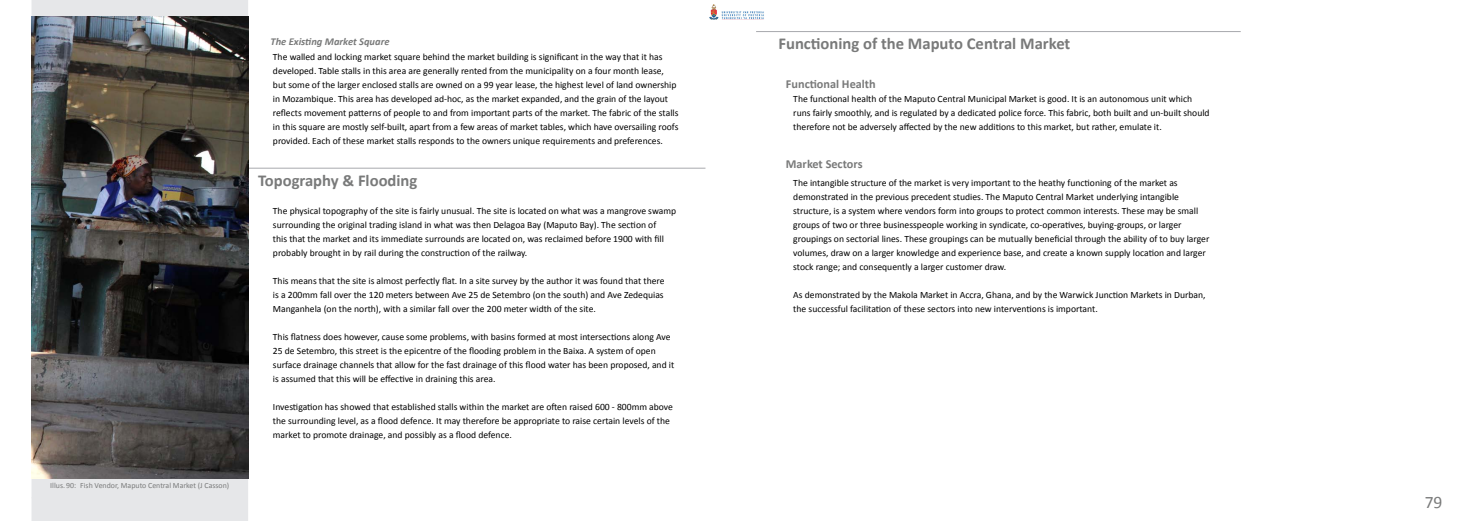
<style>
.page{position:relative;width:1474px;height:521px;background:#fff}
.page>*{position:absolute;margin:0;border:0;box-sizing:border-box;transform-origin:0 0}
.t1{font:17.5px "Calibri";color:#797a7a}
.Heading_2{font:700 16.62px "Calibri";color:#797a7a}
.Heading_3{font:700 12.25px "Calibri";color:#797a7a}
.Heading_4{font:italic 700 10.5px "Calibri";color:#797a7a}
.t2{font:9.62px/14px "Calibri";color:#000}
.illustration_text_st{font:7.88px "Calibri";color:#797a7a}
</style>
<div class="page">
<hr style="left:236px;top:168px;width:469px;height:1px;background:#a8a9ad">
<div style="left:32px;top:0;width:216px;height:521px;background:#e6e7e9"></div>
<img style="left:32px;top:16px;width:216px;height:462px">
<hr style="left:756px;top:31px;width:484px;height:1px;background:#a8a9ad">
<img style="left:709px;top:4px;width:55px;height:15px">
<p class="illustration_text_st" style="left:50px;top:481px;width:180px">Illus. 90: Fish Vendor, Maputo Central Market (J Casson)</p>
<p class="Heading_4" style="left:270px;top:35px;width:121px">The Existing Market Square</p>
<p class="t2" style="left:273px;top:49px;width:407px">The walled and locking market square behind the market building is significant in the way that it has developed. Table stalls in this area are generally rented from the municipality on a four month lease, but some of the larger enclosed stalls are owned on a 99 year lease, the highest level of land ownership in Mozambique. This area has developed ad-hoc, as the market expanded, and the grain of the layout reflects movement patterns of people to and from important parts of the market. The fabric of the stalls in this square are mostly self-built, apart from a few areas of market tables, which have oversailing roofs provided. Each of these market stalls responds to the owners unique requirements and preferences.</p>
<p class="Heading_2" style="left:258px;top:170px;width:161px">Topography &amp; Flooding</p>
<p class="t2" style="left:273px;top:203px;width:405px">The physical topography of the site is fairly unusual. The site is located on what was a mangrove swamp surrounding the original trading island in what was then Delagoa Bay (Maputo Bay). The section of<br>this that the market and its immediate surrounds are located on, was reclaimed before 1900 with fill probably brought in by rail during the construction of the railway.</p>
<p class="t2" style="left:273px;top:273px;width:393px;text-align:justify">This means that the site is almost perfectly flat. In a site survey by the author it was found that there is a 200mm fall over the 120 meters between Ave 25 de Setembro (on the south) and Ave Zedequias Manganhela (on the north), with a similar fall over the 200 meter width of the site.</p>
<p class="t2" style="left:273px;top:329px;width:403px">This flatness does however, cause some problems, with basins formed at most intersections along Ave 25 de Setembro, this street is the epicentre of the flooding problem in the Baixa. A system of open surface drainage channels that allow for the fast drainage of this flood water has been proposed, and it is assumed that this will be effective in draining this area.</p>
<p class="t2" style="left:273px;top:399px;width:401px">Investigation has showed that established stalls within the market are often raised 600 - 800mm above the surrounding level, as a flood defence. It may therefore be appropriate to raise certain levels of the market to promote drainage, and possibly as a flood defence.</p>
<p class="Heading_2" style="left:778px;top:34px;width:293px">Functioning of the Maputo Central Market</p>
<p class="Heading_3" style="left:786px;top:76px;width:91px">Functional Health</p>
<p class="t2" style="left:793px;top:91px;width:418px">The functional health of the Maputo Central Municipal Market is good. It is an autonomous unit which runs fairly smoothly, and is regulated by a dedicated police force. This fabric, both built and un-built should therefore not be adversely affected by the new additions to this market, but rather, emulate it.</p>
<p class="Heading_3" style="left:786px;top:156px;width:78px">Market Sectors</p>
<p class="t2" style="left:793px;top:175px;width:417px">The intangible structure of the market is very important to the heathy functioning of the market as demonstrated in the previous precedent studies. The Maputo Central Market underlying intangible structure, is a system where vendors form into groups to protect common interests. These may be small groups of two or three businesspeople working in syndicate, co-operatives, buying-groups, or larger groupings on sectorial lines. These groupings can be mutually beneficial through the ability of to buy larger volumes, draw on a larger knowledge and experience base, and create a known supply location and larger stock range; and consequently a larger customer draw.</p>
<p class="t2" style="left:793px;top:287px;width:414px">As demonstrated by the Makola Market in Accra, Ghana, and by the Warwick Junction Markets in Durban, the successful facilitation of these sectors into new interventions is important.</p>
<h1 class="t1" style="left:1424px;top:491px;width:19px">79</h1>
</div>
